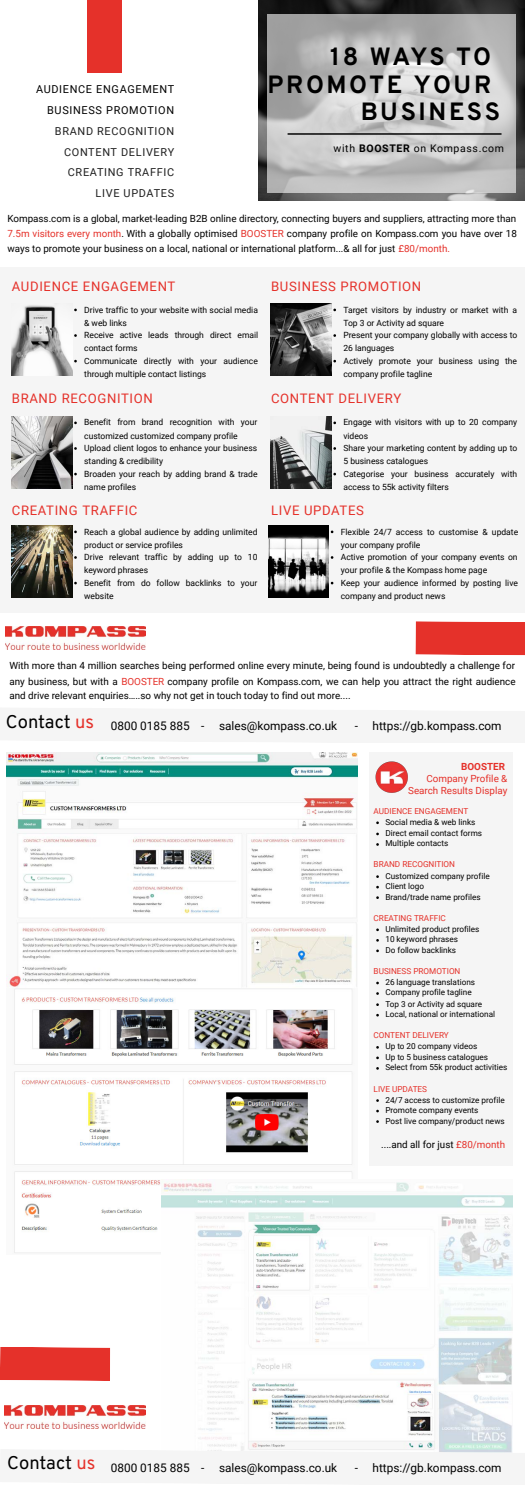
<style>
.page{position:relative;width:525px;height:1485px;background:#fff}
.page>*{position:absolute;margin:0;border:0;box-sizing:border-box;transform-origin:0 0}
.t1{font:700 24.94px/27.6px "Overpass";letter-spacing:.105em;color:#000}
.t2{font:18.38px "Overpass";letter-spacing:-.005em;color:#000}
.t3{font:13.12px "Roboto";letter-spacing:.05em;color:#e5312a}
.t4{font:11.81px "Roboto";color:#000}
.t5{font:10.94px "Roboto";letter-spacing:.06em;color:#1f1f1f}
.t6{font:10.94px "Roboto";letter-spacing:.06em;color:#000}
.t7{font:10.5px "Roboto";letter-spacing:.065em;color:#000}
.t8{font:9.8px/14.8px "Roboto";color:#000;text-align:justify}
.t9{font:9.8px "Roboto";color:#e5312a}
.t10{font:700 9.8px "Roboto";color:#e5312a}
.t11{font:8.58px/13.1px "Roboto";color:#000}
.t12{font:8.22px "Roboto";color:#000}
.t13{font:8.22px "Roboto";color:#e5312a}
.s1{font-weight:700}
.s2{color:#e5312a}
</style>
<div class="page">
<div style="left:0;top:267px;width:525px;height:345px;background:#f5f5f5"></div>
<img style="left:12px;top:305px;width:60px;height:70px">
<img style="left:271px;top:303px;width:60px;height:72px">
<img style="left:12px;top:416px;width:60px;height:72px">
<img style="left:271px;top:416px;width:60px;height:72px">
<img style="left:12px;top:525px;width:60px;height:72px">
<img style="left:268px;top:525px;width:61px;height:72px">
<div style="left:87px;top:0;width:35px;height:72px;background:#e5312a"></div>
<img style="left:258px;top:0;width:267px;height:201px">
<svg style="left:267px;top:14px;width:249px;height:178px;background:#c0c0c0"></svg>
<hr style="left:288px;top:133px;width:214px;height:2px;background:#000">
<img style="left:5px;top:626px;width:141px;height:23px">
<div style="left:415px;top:621px;width:110px;height:34px;background:#e5312a"></div>
<div style="left:369px;top:751px;width:144px;height:414px;background:#f5f5f5"></div>
<img style="left:375px;top:761px;width:33px;height:32px">
<div style="left:0;top:1347px;width:110px;height:33px;background:#e5312a"></div>
<img style="left:5px;top:1405px;width:140px;height:23px">
<img style="left:6px;top:752px;width:351px;height:501px">
<img style="left:162px;top:1178px;width:351px;height:270px">
<svg style="left:208px;top:1448px;width:305px;height:5px"></svg>
<p class="t1" style="left:330px;top:45px;width:163px">18 WAYS TO</p>
<p class="t1" style="left:361px;top:73px;width:141px;text-indent:-93px">PROMOTE YOUR<br>BUSINESS</p>
<p class="t7" style="left:334px;top:143px;width:172px">with <span class="s1">BOOSTER</span> on Kompass.com</p>
<p class="t6" style="left:36px;top:83px;width:140px">AUDIENCE ENGAGEMENT</p>
<p class="t6" style="left:47px;top:104px;width:129px">BUSINESS PROMOTION</p>
<p class="t5" style="left:55px;top:124px;width:121px">BRAND RECOGNITION</p>
<p class="t5" style="left:64px;top:145px;width:112px">CONTENT DELIVERY</p>
<p class="t5" style="left:68px;top:166px;width:108px">CREATING TRAFFIC</p>
<p class="t5" style="left:96px;top:187px;width:80px">LIVE UPDATES</p>
<p class="t8" style="left:7px;top:211px;width:511px">Kompass.com is a global, market-leading B2B online directory, connecting buyers and suppliers, attracting more than <span class="s2">7.5m visitors every month</span>. With a globally optimised <span class="s2">BOOSTER</span> company profile on Kompass.com you have over 18 ways to promote your business on a local, national or international platform...&amp; all for just <span class="s2">£80/month.</span></p>
<p class="t3" style="left:12px;top:279px;width:165px">AUDIENCE ENGAGEMENT</p>
<p class="t11" style="left:84px;top:303px;width:175px">Drive traffic to your website with social media &amp; web links</p>
<p class="t11" style="left:84px;top:328px;width:176px">Receive active leads through direct email contact forms</p>
<p class="t11" style="left:84px;top:354px;width:175px">Communicate directly with your audience through multiple contact listings</p>
<p class="t3" style="left:12px;top:391px;width:142px">BRAND RECOGNITION</p>
<p class="t11" style="left:84px;top:416px;width:175px">Benefit from brand recognition with your customized customized company profile</p>
<p class="t11" style="left:84px;top:441px;width:174px">Upload client logos to enhance your business standing &amp; credibility</p>
<p class="t11" style="left:84px;top:467px;width:175px">Broaden your reach by adding brand &amp; trade name profiles</p>
<p class="t3" style="left:12px;top:502px;width:127px">CREATING TRAFFIC</p>
<p class="t11" style="left:84px;top:525px;width:175px">Reach a global audience by adding unlimited product or service profiles</p>
<p class="t11" style="left:84px;top:550px;width:175px">Drive relevant traffic by adding up to 10 keyword phrases</p>
<p class="t11" style="left:84px;top:576px;width:175px">Benefit from do follow backlinks to your website</p>
<p class="t3" style="left:271px;top:279px;width:152px">BUSINESS PROMOTION</p>
<p class="t11" style="left:343px;top:303px;width:175px">Target visitors by industry or market with a<br>Top 3 or Activity ad square</p>
<p class="t11" style="left:343px;top:328px;width:176px">Present your company globally with access to<br>26 languages</p>
<p class="t11" style="left:343px;top:354px;width:175px">Actively promote your business using the company profile tagline</p>
<p class="t3" style="left:271px;top:391px;width:132px">CONTENT DELIVERY</p>
<p class="t11" style="left:343px;top:416px;width:175px">Engage with visitors with up to 20 company videos</p>
<p class="t11" style="left:343px;top:441px;width:175px">Share your marketing content by adding up to<br>5 business catalogues</p>
<p class="t11" style="left:343px;top:467px;width:175px">Categorise your business accurately with access to 55k activity filters</p>
<p class="t3" style="left:271px;top:502px;width:94px">LIVE UPDATES</p>
<p class="t11" style="left:341px;top:525px;width:179px">Flexible 24/7 access to customise &amp; update your company profile</p>
<p class="t11" style="left:341px;top:550px;width:178px">Active promotion of your company events on your profile &amp; the Kompass home page</p>
<p class="t11" style="left:341px;top:576px;width:179px">Keep your audience informed by posting live company and product news</p>
<p class="t8" style="left:9px;top:658px;width:508px">With more than 4 million searches being performed online every minute, being found is undoubtedly a challenge for any business, but with a <span class="s2">BOOSTER</span> company profile on Kompass.com, we can help you attract the right audience and drive relevant enquiries…..so why not get in touch today to find out more....</p>
<p class="t2" style="left:6px;top:711px;width:90px">Contact <span class="s2">us</span></p>
<p class="t4" style="left:111px;top:718px;width:228px">0800 0185 885 - sales@kompass.co.uk</p>
<p class="t4" style="left:355px;top:718px;width:148px">- https://gb.kompass.com</p>
<p class="t10" style="left:461px;top:760px;width:45px">BOOSTER</p>
<p class="t9" style="left:426px;top:772px;width:82px">Company Profile &amp;</p>
<p class="t9" style="left:408px;top:784px;width:101px">Search Results Display</p>
<p class="t13" style="left:374px;top:806px;width:96px">AUDIENCE ENGAGEMENT</p>
<p class="t12" style="left:385px;top:817px;width:92px">Social media &amp; web links</p>
<p class="t12" style="left:385px;top:828px;width:98px">Direct email contact forms</p>
<p class="t12" style="left:385px;top:838px;width:65px">Multiple contacts</p>
<p class="t12" style="left:385px;top:870px;width:106px">Customized company profile</p>
<p class="t12" style="left:385px;top:881px;width:40px">Client logo</p>
<p class="t12" style="left:385px;top:891px;width:97px">Brand/trade name profiles</p>
<p class="t12" style="left:385px;top:924px;width:96px">Unlimited product profiles</p>
<p class="t12" style="left:385px;top:934px;width:74px">10 keyword phrases</p>
<p class="t12" style="left:385px;top:945px;width:72px">Do follow backlinks</p>
<p class="t12" style="left:385px;top:977px;width:91px">26 language translations</p>
<p class="t12" style="left:385px;top:987px;width:88px">Company profile tagline</p>
<p class="t12" style="left:385px;top:998px;width:98px">Top 3 or Activity ad square</p>
<p class="t12" style="left:385px;top:1009px;width:111px">Local, national or international</p>
<p class="t12" style="left:385px;top:1041px;width:93px">Up to 20 company videos</p>
<p class="t12" style="left:385px;top:1052px;width:104px">Up to 5 business catalogues</p>
<p class="t12" style="left:385px;top:1062px;width:123px">Select from 55k product activities</p>
<p class="t12" style="left:385px;top:1094px;width:121px">24/7 access to customize profile</p>
<p class="t12" style="left:385px;top:1105px;width:95px">Promote company events</p>
<p class="t12" style="left:385px;top:1115px;width:121px">Post live company/product news</p>
<p class="t8" style="left:381px;top:1136px;width:126px">....and all for just <span class="s2">£80/month</span></p>
<p class="t13" style="left:374px;top:859px;width:83px">BRAND RECOGNITION</p>
<p class="t13" style="left:374px;top:913px;width:74px">CREATING TRAFFIC</p>
<p class="t13" style="left:374px;top:966px;width:88px">BUSINESS PROMOTION</p>
<p class="t13" style="left:374px;top:1030px;width:77px">CONTENT DELIVERY</p>
<p class="t13" style="left:374px;top:1084px;width:55px">LIVE UPDATES</p>
<p class="t2" style="left:7px;top:1452px;width:90px">Contact <span class="s2">us</span></p>
<p class="t4" style="left:111px;top:1460px;width:228px">0800 0185 885 - sales@kompass.co.uk</p>
<p class="t4" style="left:355px;top:1460px;width:148px">- https://gb.kompass.com</p>
</div>
